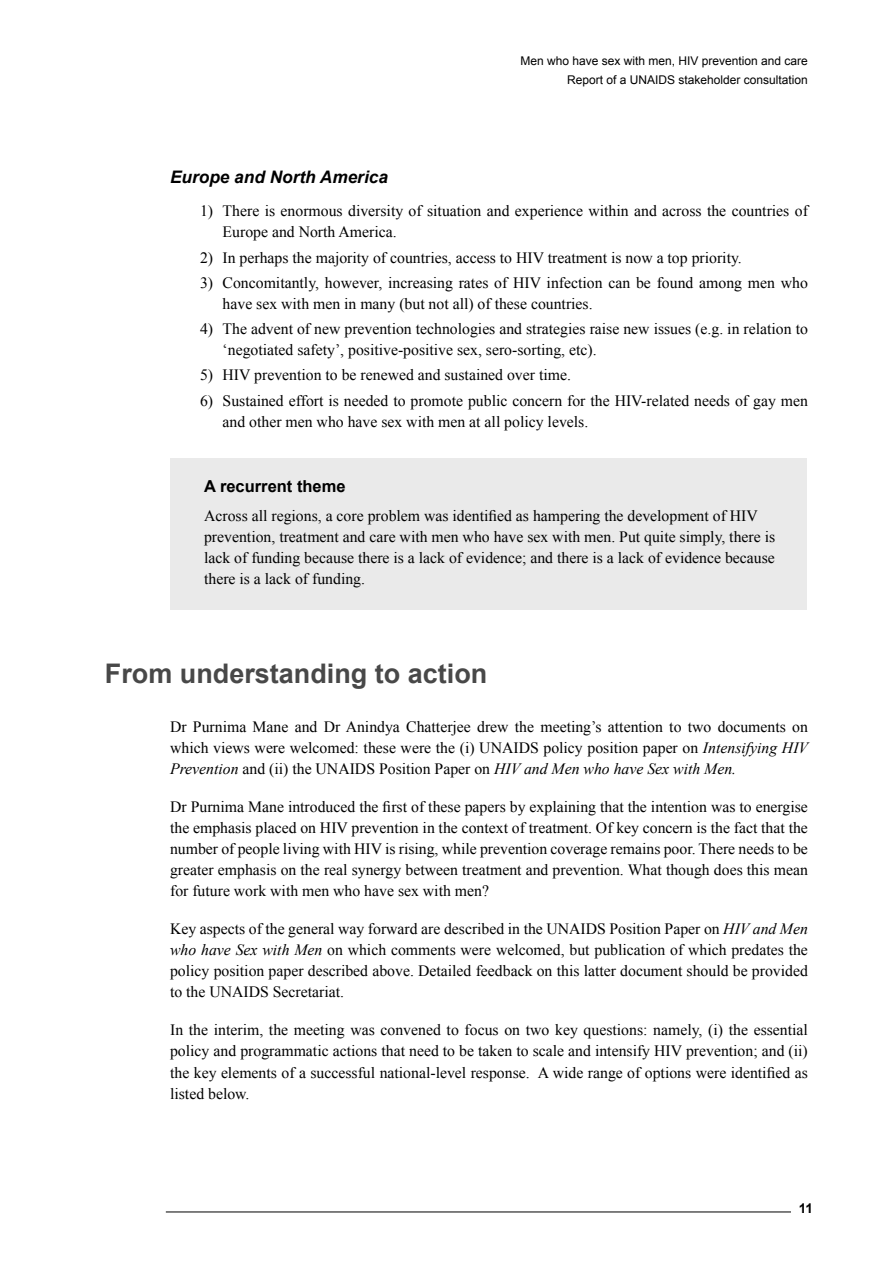
<style>
.page{position:relative;width:893px;height:1263px;background:#fff}
.page>*{position:absolute;margin:0;border:0;box-sizing:border-box;transform-origin:0 0}
.chapter_header{font:700 27px "Arial";color:#484848}
.Sustitle{font:italic 700 17.25px "Arial";color:#000}
.table_header{font:700 16.5px "Arial";color:#000}
.body{font:15.75px/21px "Times New Roman";color:#000;text-align:justify}
.Body_Bullits{font:15.75px/21px "Times New Roman";color:#000}
.table_body{font:15.75px/21px "Times New Roman";color:#000}
.t1{font:700 13.5px "Arial";color:#000}
.t2{font:12px/18.9px "Arial";color:#000;text-align:right}
.s1{font-style:italic}
</style>
<div class="page">
<hr style="left:166px;top:1212px;width:640px;height:1px;background:#000">
<div style="left:791px;top:1203px;width:30px;height:21px;background:#fff"></div>
<div style="left:170px;top:459px;width:636px;height:151px;background:#eaeaea"></div>
<p class="t2" style="left:520px;top:52px;width:289px">Men who have sex with men, HIV prevention and care<br>Report of a UNAIDS stakeholder consultation</p>
<p class="Sustitle" style="left:170px;top:167px;width:219px">Europe and North America</p>
<p class="Body_Bullits" style="left:223px;top:200px;width:587px;text-indent:-22px">1) There is enormous diversity of situation and experience within and across the countries of<br>Europe and North America.</p>
<p class="Body_Bullits" style="left:200px;top:247px;width:543px">2) In perhaps the majority of countries, access to HIV treatment is now a top priority.</p>
<p class="Body_Bullits" style="left:223px;top:272px;width:587px;text-indent:-22px">3) Concomitantly, however, increasing rates of HIV infection can be found among men who have sex with men in many (but not all) of these countries.</p>
<p class="Body_Bullits" style="left:223px;top:318px;width:587px;text-indent:-22px">4) The advent of new prevention technologies and strategies raise new issues (e.g. in relation to ‘negotiated safety’, positive-positive sex, sero-sorting, etc).</p>
<p class="Body_Bullits" style="left:200px;top:364px;width:372px">5) HIV prevention to be renewed and sustained over time.</p>
<p class="Body_Bullits" style="left:223px;top:390px;width:587px;text-indent:-22px">6) Sustained effort is needed to promote public concern for the HIV-related needs of gay men and other men who have sex with men at all policy levels.</p>
<p class="table_header" style="left:204px;top:475px;width:143px">A recurrent theme</p>
<p class="table_body" style="left:204px;top:505px;width:573px">Across all regions, a core problem was identified as hampering the development of HIV prevention, treatment and care with men who have sex with men. Put quite simply, there is lack of funding because there is a lack of evidence; and there is a lack of evidence because there is a lack of funding.</p>
<p class="chapter_header" style="left:105px;top:656px;width:384px">From understanding to action</p>
<p class="body" style="left:170px;top:716px;width:640px">Dr Purnima Mane and Dr Anindya Chatterjee drew the meeting’s attention to two documents on which views were welcomed: these were the (i) UNAIDS policy position paper on <span class="s1">Intensifying HIV Prevention</span> and (ii) the UNAIDS Position Paper on <span class="s1">HIV and Men who have Sex with Men.</span></p>
<p class="body" style="left:170px;top:796px;width:639px">Dr Purnima Mane introduced the first of these papers by explaining that the intention was to energise the emphasis placed on HIV prevention in the context of treatment. Of key concern is the fact that the number of people living with HIV is rising, while prevention coverage remains poor. There needs to be greater emphasis on the real synergy between treatment and prevention. What though does this mean for future work with men who have sex with men?</p>
<p class="body" style="left:170px;top:918px;width:639px">Key aspects of the general way forward are described in the UNAIDS Position Paper on <span class="s1">HIV and Men who have Sex with Men</span> on which comments were welcomed, but publication of which predates the policy position paper described above. Detailed feedback on this latter document should be provided to the UNAIDS Secretariat.</p>
<p class="body" style="left:170px;top:1019px;width:639px">In the interim, the meeting was convened to focus on two key questions: namely, (i) the essential policy and programmatic actions that need to be taken to scale and intensify HIV prevention; and (ii) the key elements of a successful national-level response. A wide range of options were identified as listed below.</p>
<p class="t1" style="left:799px;top:1199px;width:16px">11</p>
</div>
